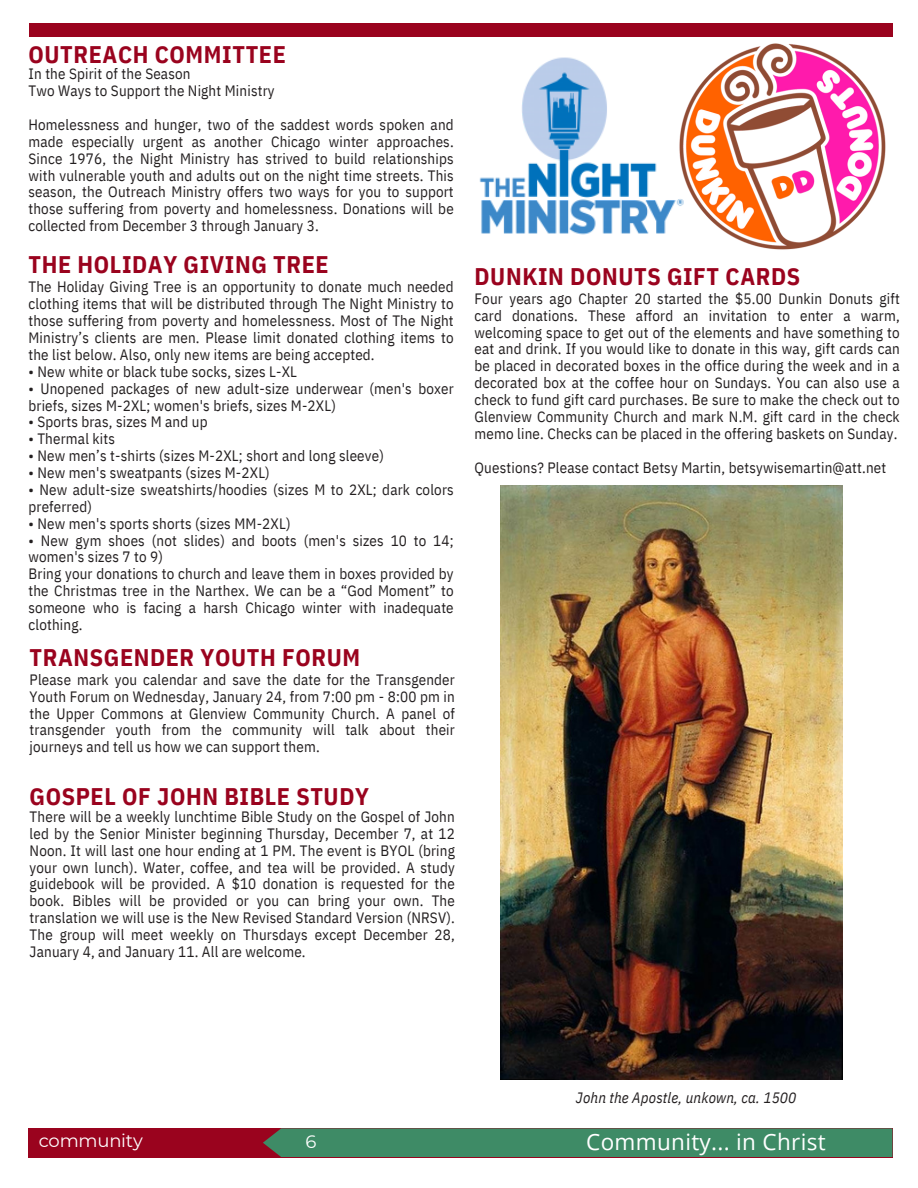
<style>
.page{position:relative;width:918px;height:1188px;background:#fff}
.page>*{position:absolute;margin:0;border:0;box-sizing:border-box;transform-origin:0 0}
.t1{font:700 24px "IBM Plex Sans Cond";letter-spacing:.025em;color:#9a031e}
.t2{font:22.5px "Open Sans";letter-spacing:.015em;color:#fff}
.t3{font:18px "Montserrat";letter-spacing:-.01em;color:#fff}
.t4{font:15px/16.8px "IBM Plex Sans Cond";letter-spacing:.01em;color:#231f20;text-align:justify}
.t5{font:italic 15px "IBM Plex Sans Cond";letter-spacing:.01em;color:#231f20}
</style>
<div class="page">
<div style="left:29px;top:23px;width:864px;height:14px;background:#9a031e"></div>
<div style="left:29px;top:1128px;width:863px;height:29px;background:#9a031e"></div>
<div style="left:263px;top:1128px;width:629px;height:29px;background:#3e8b66"></div>
<img style="left:686px;top:43px;width:200px;height:207px">
<img style="left:479px;top:57px;width:207px;height:178px">
<img style="left:500px;top:486px;width:342px;height:594px">
<p class="t1" style="left:29px;top:38px;width:259px">OUTREACH COMMITTEE</p>
<p class="t4" style="left:29px;top:65px;width:164px">In the Spirit of the Season</p>
<p class="t4" style="left:29px;top:82px;width:248px">Two Ways to Support the Night Ministry</p>
<p class="t4" style="left:29px;top:116px;width:427px">Homelessness and hunger, two of the saddest words spoken and made especially urgent as another Chicago winter approaches.<br>Since 1976, the Night Ministry has strived to build relationships with vulnerable youth and adults out on the night time streets. This season, the Outreach Ministry offers two ways for you to support those suffering from poverty and homelessness. Donations will be collected from December 3 through January 3.</p>
<p class="t1" style="left:29px;top:249px;width:302px">THE HOLIDAY GIVING TREE</p>
<p class="t4" style="left:29px;top:278px;width:427px">The Holiday Giving Tree is an opportunity to donate much needed clothing items that will be distributed through The Night Ministry to those suffering from poverty and homelessness. Most of The Night Ministry’s clients are men. Please limit donated clothing items to the list below. Also, only new items are being accepted.</p>
<p class="t4" style="left:29px;top:363px;width:270px">• New white or black tube socks, sizes L-XL</p>
<p class="t4" style="left:29px;top:380px;width:427px">• Unopened packages of new adult-size underwear (men's boxer briefs, sizes M-2XL; women's briefs, sizes M-2XL)</p>
<p class="t4" style="left:29px;top:413px;width:181px">• Sports bras, sizes M and up</p>
<p class="t4" style="left:29px;top:430px;width:88px">• Thermal kits</p>
<p class="t4" style="left:29px;top:447px;width:357px">• New men’s t-shirts (sizes M-2XL; short and long sleeve)</p>
<p class="t4" style="left:29px;top:464px;width:243px">• New men's sweatpants (sizes M-2XL)</p>
<p class="t4" style="left:29px;top:481px;width:427px">• New adult-size sweatshirts/hoodies (sizes M to 2XL; dark colors preferred)</p>
<p class="t4" style="left:29px;top:515px;width:264px">• New men's sports shorts (sizes MM-2XL)</p>
<p class="t4" style="left:29px;top:532px;width:427px">• New gym shoes (not slides) and boots (men's sizes 10 to 14; women's sizes 7 to 9)</p>
<p class="t4" style="left:29px;top:565px;width:427px">Bring your donations to church and leave them in boxes provided by the Christmas tree in the Narthex. We can be a “God Moment” to someone who is facing a harsh Chicago winter with inadequate clothing.</p>
<p class="t1" style="left:30px;top:641px;width:332px">TRANSGENDER YOUTH FORUM</p>
<p class="t4" style="left:30px;top:671px;width:427px">Please mark you calendar and save the date for the Transgender Youth Forum on Wednesday, January 24, from 7:00 pm - 8:00 pm in the Upper Commons at Glenview Community Church. A panel of transgender youth from the community will talk about their journeys and tell us how we can support them.</p>
<p class="t1" style="left:30px;top:781px;width:341px">GOSPEL OF JOHN BIBLE STUDY</p>
<p class="t4" style="left:30px;top:808px;width:427px">There will be a weekly lunchtime Bible Study on the Gospel of John led by the Senior Minister beginning Thursday, December 7, at 12<br>Noon. It will last one hour ending at 1 PM. The event is BYOL (bring your own lunch). Water, coffee, and tea will be provided. A study guidebook will be provided. A $10 donation is requested for the book. Bibles will be provided or you can bring your own. The translation we will use is the New Revised Standard Version (NRSV).<br>The group will meet weekly on Thursdays except December 28, January 4, and January 11. All are welcome.</p>
<p class="t1" style="left:475px;top:260px;width:327px">DUNKIN DONUTS GIFT CARDS</p>
<p class="t4" style="left:475px;top:290px;width:427px">Four years ago Chapter 20 started the $5.00 Dunkin Donuts gift card donations. These afford an invitation to enter a warm, welcoming space to get out of the elements and have something to eat and drink. If you would like to donate in this way, gift cards can be placed in decorated boxes in the office during the week and in a decorated box at the coffee hour on Sundays. You can also use a check to fund gift card purchases. Be sure to make the check out to Glenview Community Church and mark N.M. gift card in the check memo line. Checks can be placed in the offering baskets on Sunday.</p>
<p class="t4" style="left:475px;top:459px;width:413px">Questions? Please contact Betsy Martin, betsywisemartin@att.net</p>
<p class="t5" style="left:576px;top:1088px;width:222px">John the Apostle, unkown, ca. 1500</p>
<p class="t2" style="left:586px;top:1126px;width:241px">Community... in Christ</p>
<p class="t3" style="left:39px;top:1130px;width:106px">community</p>
<p class="t3" style="left:305px;top:1130px;width:12px">6</p>
<p class="t2" style="left:585px;top:1130px;width:241px">Community... in Christ</p>
</div>
